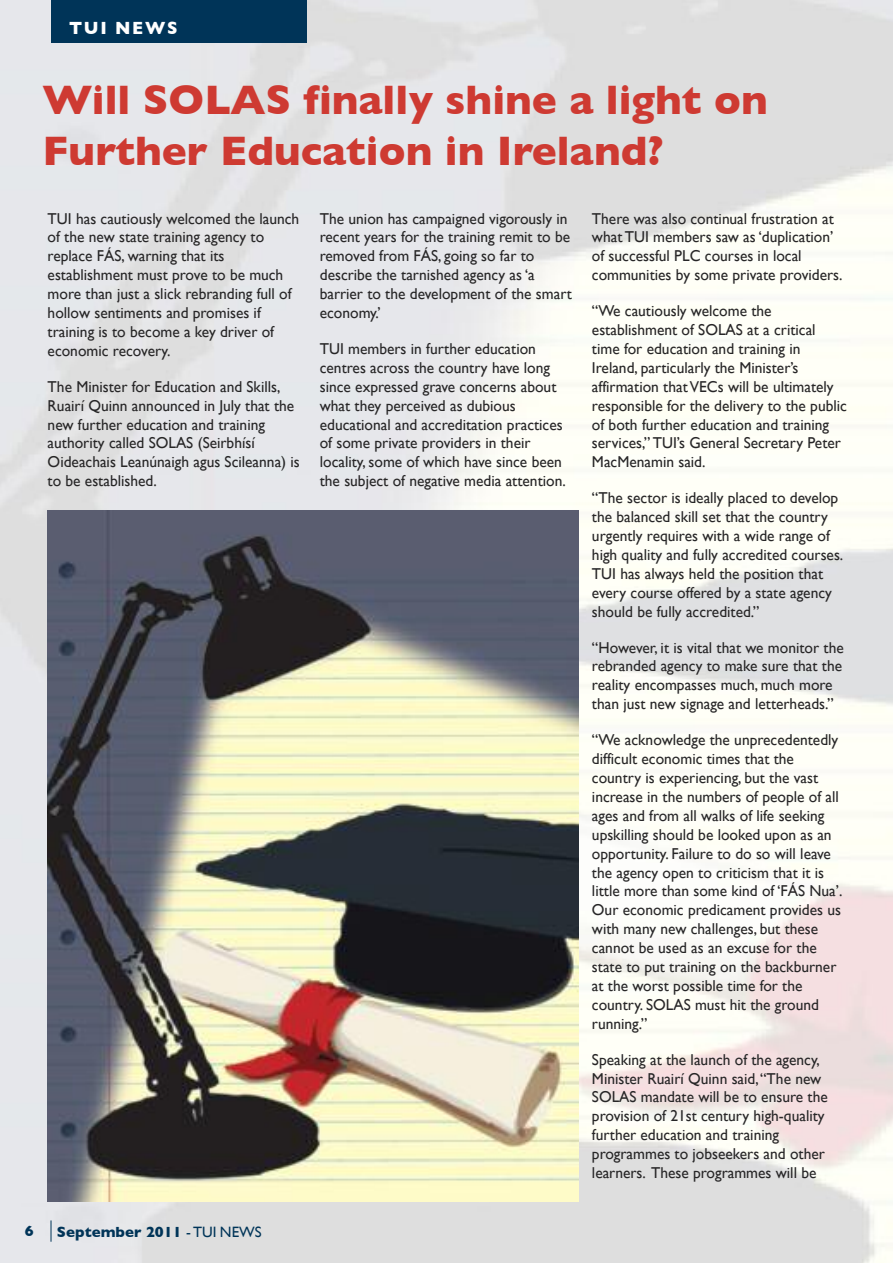
<style>
.page{position:relative;width:893px;height:1263px;background:#fff}
.page>*{position:absolute;margin:0;border:0;box-sizing:border-box;transform-origin:0 0}
.t1{font:700 42px/51px "Gill Sans";color:#ce3a32}
.t2{font:700 18px "Gill Sans";letter-spacing:.1em;color:#fff;scale:.95 1}
.t3{font:15.75px/18.9px "Gill Sans";color:#272627}
.t4{font:700 15px "Gill Sans";color:#003458}
.s1{font-weight:400}
</style>
<div class="page">
<img style="left:0;top:0;width:893px;height:1263px">
<img style="left:48px;top:511px;width:530px;height:690px">
<div style="left:51px;top:0;width:255px;height:43px;background:#003458"></div>
<svg style="left:51px;top:1220px;width:1px;height:22px"></svg>
<p class="t2" style="left:69px;top:18px;width:116px">tui NeWS</p>
<h1 class="t1" style="left:43px;top:74px;width:727px">Will SOLaS finally shine a light on further education in ireland?</h1>
<p class="t3" style="left:48px;top:209px;width:253px">TUi has cautiously welcomed the launch of the new state training agency to replace FÁS, warning that its establishment must prove to be much more than just a slick rebranding full of hollow sentiments and promises if training is to become a key driver of economic recovery.</p>
<p class="t3" style="left:48px;top:377px;width:254px">The Minister for education and Skills, ruairí Quinn announced in July that the new further education and training authority called SOLAS (Seirbhísí Oideachais Leanúnaigh agus Scileanna) is to be established.</p>
<p class="t4" style="left:25px;top:1222px;width:10px">6</p>
<p class="t4" style="left:57px;top:1223px;width:206px">September 2011 <span class="s1">- TUi NeWS</span></p>
<p class="t3" style="left:320px;top:209px;width:254px">The union has campaigned vigorously in recent years for the training remit to be removed from FÁS, going so far to describe the tarnished agency as ‘a barrier to the development of the smart economy.’</p>
<p class="t3" style="left:320px;top:339px;width:248px">TUi members in further education centres across the country have long since expressed grave concerns about what they perceived as dubious educational and accreditation practices of some private providers in their locality, some of which have since been the subject of negative media attention.</p>
<p class="t3" style="left:592px;top:209px;width:252px">There was also continual frustration at what TUi members saw as ‘duplication’ of successful PLC courses in local communities by some private providers.</p>
<p class="t3" style="left:592px;top:301px;width:257px">“We cautiously welcome the establishment of SOLAS at a critical time for education and training in ireland, particularly the Minister’s affirmation thatVeCs will be ultimately responsible for the delivery to the public of both further education and training services,” TUi’s General Secretary Peter MacMenamin said.</p>
<p class="t3" style="left:592px;top:488px;width:253px">“The sector is ideally placed to develop the balanced skill set that the country urgently requires with a wide range of high quality and fully accredited courses.<br>TUi has always held the position that every course offered by a state agency should be fully accredited.”</p>
<p class="t3" style="left:592px;top:638px;width:253px">“However, it is vital that we monitor the rebranded agency to make sure that the reality encompasses much, much more than just new signage and letterheads.”</p>
<p class="t3" style="left:592px;top:730px;width:252px">“We acknowledge the unprecedentedly difficult economic times that the country is experiencing, but the vast increase in the numbers of people of all ages and from all walks of life seeking upskilling should be looked upon as an opportunity. Failure to do so will leave the agency open to criticism that it is little more than some kind of ‘FÁS Nua’.<br>Our economic predicament provides us with many new challenges, but these cannot be used as an excuse for the state to put training on the backburner at the worst possible time for the country. SOLAS must hit the ground running.”</p>
<p class="t3" style="left:592px;top:1050px;width:237px">Speaking at the launch of the agency, Minister ruairí Quinn said,“The new SOLAS mandate will be to ensure the provision of 21st century high-quality further education and training programmes to jobseekers and other learners. These programmes will be</p>
</div>
